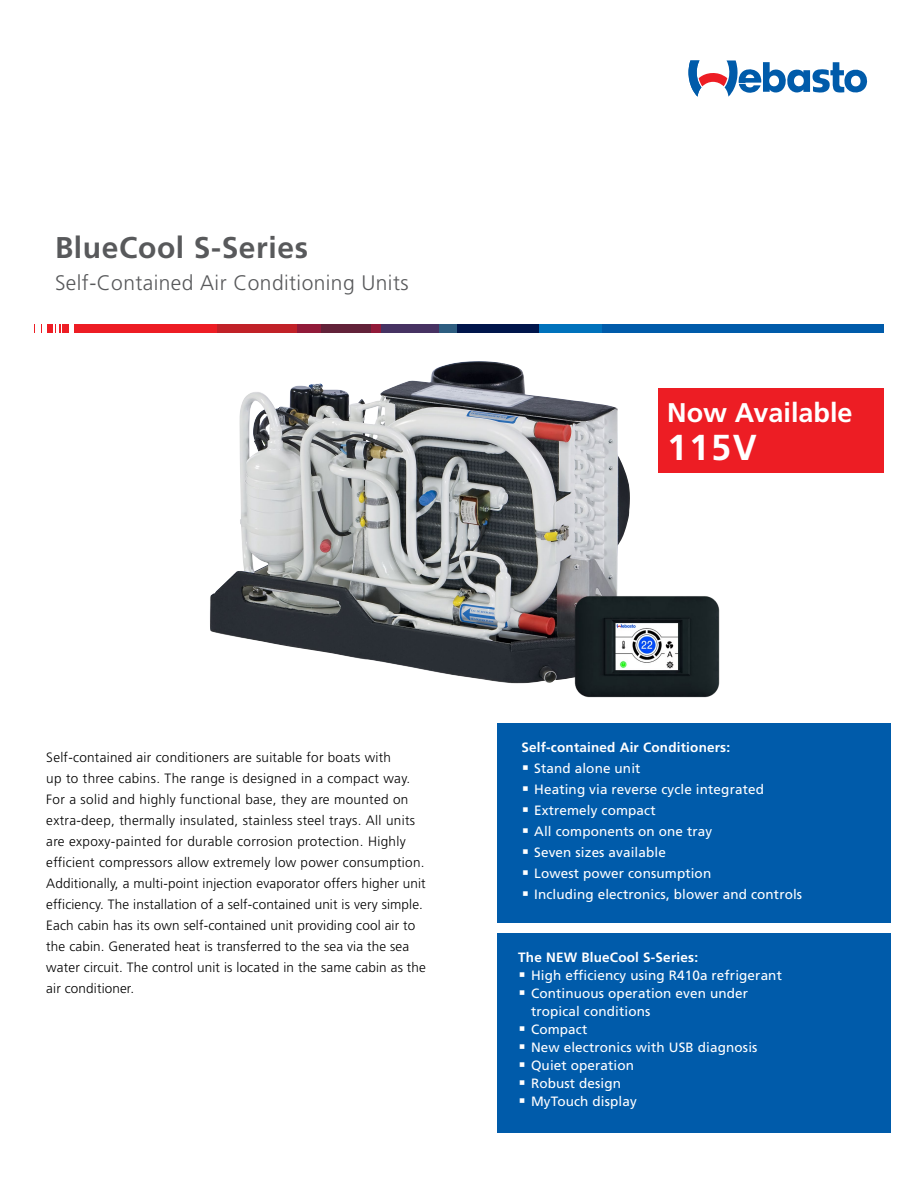
<style>
.page{position:relative;width:918px;height:1188px;background:#fff}
.page>*{position:absolute;margin:0;border:0;box-sizing:border-box;transform-origin:0 0}
.t1{font:700 36px "Frutiger";color:#fff}
.t2{font:700 30px "Frutiger";letter-spacing:.02em;color:#58595b}
.t3{font:700 27px "Frutiger";color:#fff}
.t4{font:300 21px "Frutiger";letter-spacing:.02em;color:#58595b}
.t5{font:300 13.5px/21px "Frutiger";letter-spacing:.02em;color:#000}
.t6{font:13.5px/18px "Frutiger";letter-spacing:.01em;color:#fff}
.t7{font:700 13.5px "Frutiger";letter-spacing:.015em;color:#fff}
</style>
<div class="page">
<div style="left:34px;top:324px;width:183px;height:9px;background:#ed1d24"></div>
<div style="left:217px;top:324px;width:80px;height:9px;background:#c12128"></div>
<div style="left:297px;top:324px;width:24px;height:9px;background:#911a39"></div>
<div style="left:321px;top:324px;width:50px;height:9px;background:#622239"></div>
<div style="left:371px;top:324px;width:10px;height:9px;background:#911a39"></div>
<div style="left:381px;top:324px;width:58px;height:9px;background:#463262"></div>
<div style="left:439px;top:324px;width:18px;height:9px;background:#2d5d80"></div>
<div style="left:457px;top:324px;width:82px;height:9px;background:#00154b"></div>
<div style="left:539px;top:324px;width:64px;height:9px;background:#0072bc"></div>
<div style="left:603px;top:324px;width:281px;height:9px;background:#005baa"></div>
<hr style="left:35px;top:324px;width:4px;height:10px;background:#fff">
<svg style="left:39px;top:324px;width:2px;height:9px"></svg>
<hr style="left:42px;top:324px;width:4px;height:10px;background:#fff">
<svg style="left:53px;top:324px;width:9px;height:9px"></svg>
<hr style="left:69px;top:324px;width:4px;height:10px;background:#fff">
<div style="left:498px;top:934px;width:393px;height:199px;background:#005baa"></div>
<div style="left:498px;top:724px;width:393px;height:199px;background:#005baa"></div>
<svg style="left:363px;top:361px;width:306px;height:323px"></svg>
<img style="left:210px;top:362px;width:253px;height:297px">
<svg style="left:688px;top:60px;width:179px;height:37px"></svg>
<div style="left:659px;top:389px;width:225px;height:84px;background:#ed1d24"></div>
<img style="left:548px;top:593px;width:172px;height:105px">
<h2 class="t2" style="left:55px;top:230px;width:254px">BlueCool S-Series</h2>
<h3 class="t4" style="left:55px;top:271px;width:355px">Self-Contained Air Conditioning Units</h3>
<h3 class="t3" style="left:667px;top:397px;width:187px">Now Available</h3>
<h1 class="t1" style="left:667px;top:426px;width:91px">115V</h1>
<p class="t5" style="left:46px;top:747px;width:381px">Self-contained air conditioners are suitable for boats with<br>up to three cabins. The range is designed in a compact way.<br>For a solid and highly functional base, they are mounted on extra-deep, thermally insulated, stainless steel trays. All units are expoxy-painted for durable corrosion protection. Highly efficient compressors allow extremely low power consumption.<br>Additionally, a multi-point injection evaporator offers higher unit efficiency. The installation of a self-contained unit is very simple.<br>Each cabin has its own self-contained unit providing cool air to the cabin. Generated heat is transferred to the sea via the sea water circuit. The control unit is located in the same cabin as the air conditioner.</p>
<p class="t7" style="left:521px;top:739px;width:210px">Self-contained Air Conditioners:</p>
<p class="t6" style="left:534px;top:758px;width:270px;line-height:21px">Stand alone unit<br>Heating via reverse cycle integrated<br>Extremely compact<br>All components on one tray<br>Seven sizes available<br>Lowest power consumption<br>Including electronics, blower and controls</p>
<p class="t7" style="left:518px;top:949px;width:181px">The NEW BlueCool S-Series:</p>
<p class="t6" style="left:531px;top:966px;width:252px">High efficiency using R410a refrigerant<br>Continuous operation even under tropical conditions<br>Compact<br>New electronics with USB diagnosis<br>Quiet operation<br>Robust design<br>MyTouch display</p>
</div>
